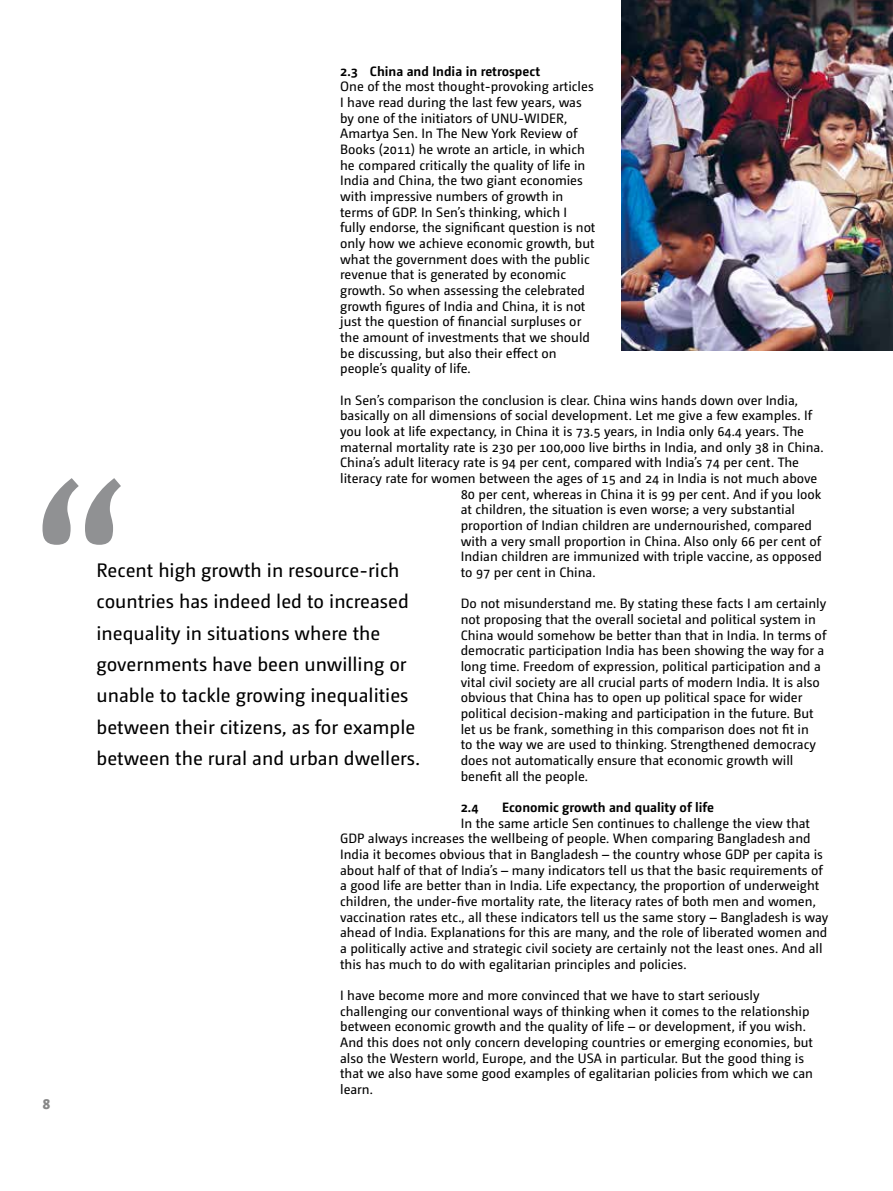
<style>
.page{position:relative;width:893px;height:1191px;background:#fff}
.page>*{position:absolute;margin:0;border:0;box-sizing:border-box;transform-origin:0 0}
.t1{font:19.5px/31.3px "Camingo Dos";color:#000}
.t2{font:800 15px "Camingo Dos";color:#878787}
.t3{font:13.5px/15.6px "Camingo Dos";color:#000}
.t4{font:700 13.5px "Camingo Dos";color:#000}
</style>
<div class="page">
<img style="left:622px;top:0;width:271px;height:351px">
<svg style="left:43px;top:478px;width:78px;height:67px"></svg>
<p class="t2" style="left:43px;top:1094px;width:9px">8</p>
<p class="t4" style="left:340px;top:63px;width:202px">2.3 China and India in retrospect</p>
<p class="t3" style="left:340px;top:79px;width:257px">One of the most thought-provoking articles I have read during the last few years, was by one of the initiators of UNU-WIDER, Amartya Sen. In The New York Review of Books (2011) he wrote an article, in which he compared critically the quality of life in India and China, the two giant economies with impressive numbers of growth in terms of GDP. In Sen’s thinking, which I fully endorse, the significant question is not only how we achieve economic growth, but what the government does with the public revenue that is generated by economic growth. So when assessing the celebrated growth figures of India and China, it is not just the question of financial surpluses or the amount of investments that we should be discussing, but also their effect on people’s quality of life.</p>
<p class="t3" style="left:340px;top:392px;width:459px">In Sen’s comparison the conclusion is clear. China wins hands down over India,</p>
<p class="t3" style="left:340px;top:408px;width:473px">basically on all dimensions of social development. Let me give a few examples. If</p>
<p class="t3" style="left:340px;top:423px;width:465px">you look at life expectancy, in China it is 73.5 years, in India only 64.4 years. The</p>
<p class="t3" style="left:340px;top:439px;width:485px">maternal mortality rate is 230 per 100,000 live births in India, and only 38 in China.</p>
<p class="t3" style="left:340px;top:455px;width:460px">China’s adult literacy rate is 94 per cent, compared with India’s 74 per cent. The</p>
<p class="t3" style="left:340px;top:470px;width:479px">literacy rate for women between the ages of 15 and 24 in India is not much above</p>
<p class="t3" style="left:461px;top:486px;width:362px">80 per cent, whereas in China it is 99 per cent. And if you look</p>
<p class="t3" style="left:461px;top:502px;width:336px">at children, the situation is even worse; a very substantial</p>
<p class="t3" style="left:461px;top:517px;width:353px">proportion of Indian children are undernourished, compared</p>
<p class="t3" style="left:461px;top:533px;width:362px">with a very small proportion in China. Also only 66 per cent of</p>
<p class="t3" style="left:461px;top:549px;width:363px">Indian children are immunized with triple vaccine, as opposed</p>
<p class="t3" style="left:461px;top:564px;width:136px">to 97 per cent in China.</p>
<p class="t3" style="left:461px;top:596px;width:367px">Do not misunderstand me. By stating these facts I am certainly not proposing that the overall societal and political system in China would somehow be better than that in India. In terms of democratic participation India has been showing the way for a long time. Freedom of expression, political participation and a vital civil society are all crucial parts of modern India. It is also obvious that China has to open up political space for wider political decision-making and participation in the future. But let us be frank, something in this comparison does not fit in<br>to the way we are used to thinking. Strengthened democracy does not automatically ensure that economic growth will benefit all the people.</p>
<p class="t4" style="left:461px;top:799px;width:19px">2.4</p>
<p class="t4" style="left:502px;top:799px;width:213px">Economic growth and quality of life</p>
<p class="t3" style="left:340px;top:815px;width:490px;text-indent:121px">In the same article Sen continues to challenge the view that GDP always increases the wellbeing of people. When comparing Bangladesh and India it becomes obvious that in Bangladesh – the country whose GDP per capita is about half of that of India’s – many indicators tell us that the basic requirements of a good life are better than in India. Life expectancy, the proportion of underweight children, the under-five mortality rate, the literacy rates of both men and women, vaccination rates etc., all these indicators tell us the same story – Bangladesh is way ahead of India. Explanations for this are many, and the role of liberated women and a politically active and strategic civil society are certainly not the least ones. And all this has much to do with egalitarian principles and policies.</p>
<p class="t3" style="left:340px;top:987px;width:474px">I have become more and more convinced that we have to start seriously challenging our conventional ways of thinking when it comes to the relationship between economic growth and the quality of life – or development, if you wish.<br>And this does not only concern developing countries or emerging economies, but also the Western world, Europe, and the USA in particular. But the good thing is that we also have some good examples of egalitarian policies from which we can learn.</p>
<p class="t1" style="left:97px;top:554px;width:325px">Recent high growth in resource-rich countries has indeed led to increased inequality in situations where the governments have been unwilling or unable to tackle growing inequalities between their citizens, as for example between the rural and urban dwellers.</p>
</div>
